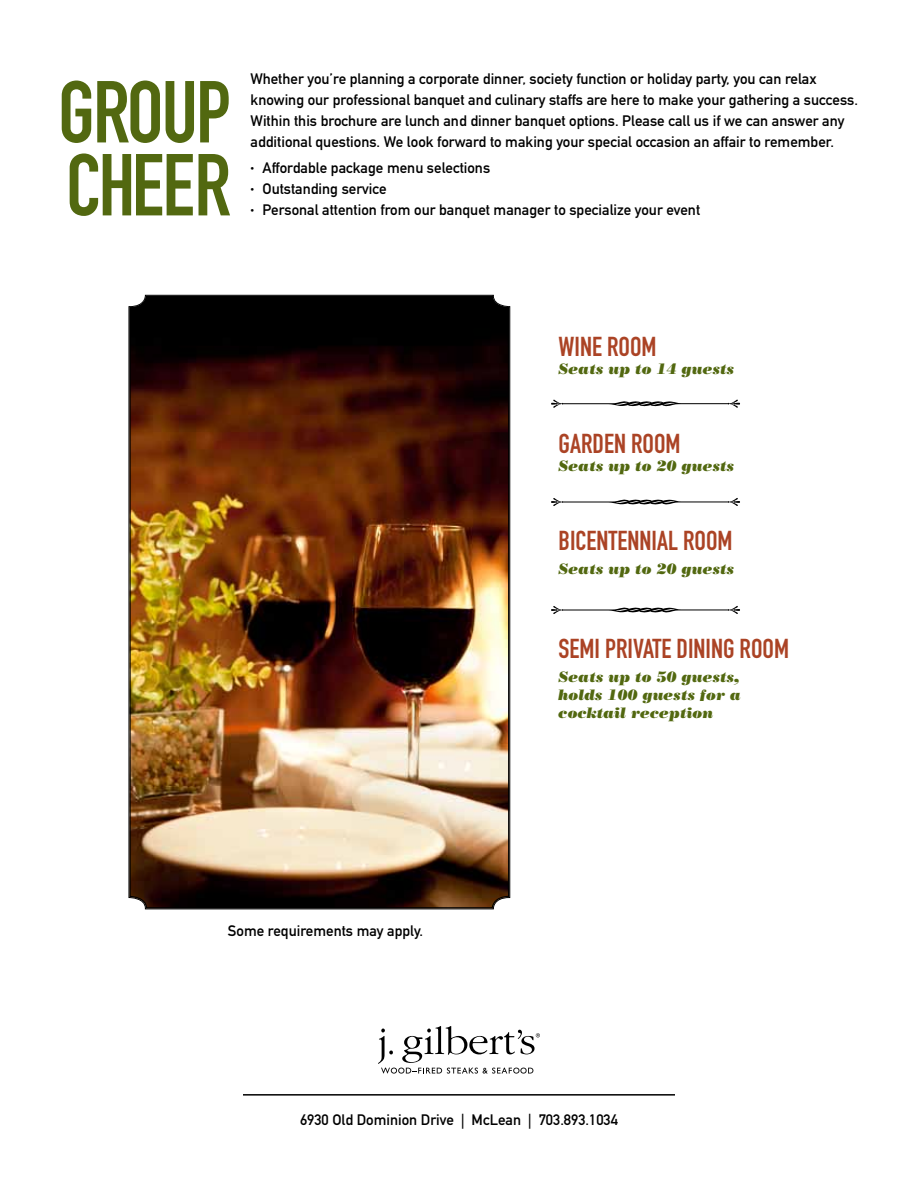
<style>
.page{position:relative;width:918px;height:1188px;background:#fff}
.page>*{position:absolute;margin:0;border:0;box-sizing:border-box;transform-origin:0 0}
.t1{font:86.25px/72.9px "DIN Engschrift";letter-spacing:-.025em;color:#526810}
.t2{font:27px "DIN Engschrift";color:#ab4325}
.t3{font:15px/21px "DIN Mittelschrift";color:#000}
.t4{font:italic 15px/18px "Bodoni Std Poster";color:#526810;text-align:justify}
.s1{font-size:7.5px}
</style>
<div class="page">
<hr style="left:243px;top:1094px;width:432px;height:2px;background:#000">
<svg style="left:378px;top:1026px;width:162px;height:48px"></svg>
<img style="left:130px;top:296px;width:379px;height:612px">
<svg style="left:551px;top:399px;width:189px;height:9px"></svg>
<svg style="left:551px;top:498px;width:189px;height:8px"></svg>
<svg style="left:551px;top:606px;width:189px;height:8px"></svg>
<h1 class="t1" style="left:58px;top:76px;width:175px">GROUP<br>CHEER</h1>
<p class="t3" style="left:251px;top:68px;width:609px">Whether you’re planning a corporate dinner, society function or holiday party, you can relax knowing our professional banquet and culinary staffs are here to make your gathering a success.<br>Within this brochure are lunch and dinner banquet options. Please call us if we can answer any additional questions. We look forward to making your special occasion an affair to remember.</p>
<p class="t3" style="left:251px;top:157px;width:241px"><span class="s1">•</span> Affordable package menu selections</p>
<p class="t3" style="left:251px;top:178px;width:138px"><span class="s1">•</span> Outstanding service</p>
<p class="t3" style="left:251px;top:199px;width:451px"><span class="s1">•</span> Personal attention from our banquet manager to specialize your event</p>
<h2 class="t2" style="left:559px;top:331px;width:100px">WINE ROOM</h2>
<p class="t4" style="left:559px;top:360px;width:177px">Seats up to 14 guests</p>
<h2 class="t2" style="left:559px;top:428px;width:124px">GARDEN ROOM</h2>
<p class="t4" style="left:559px;top:457px;width:177px">Seats up to 20 guests</p>
<h2 class="t2" style="left:559px;top:525px;width:175px">BICENTENNIAL ROOM</h2>
<p class="t4" style="left:559px;top:560px;width:177px">Seats up to 20 guests</p>
<p class="t3" style="left:228px;top:921px;width:197px">Some requirements may apply.</p>
<h2 class="t2" style="left:559px;top:633px;width:232px">SEMI PRIVATE DINING ROOM</h2>
<p class="t4" style="left:559px;top:668px;width:184px">Seats up to 50 guests, holds 100 guests for a cocktail reception</p>
<p class="t3" style="left:300px;top:1110px;width:319px">6930 Old Dominion Drive | McLean | 703.893.1034</p>
</div>
